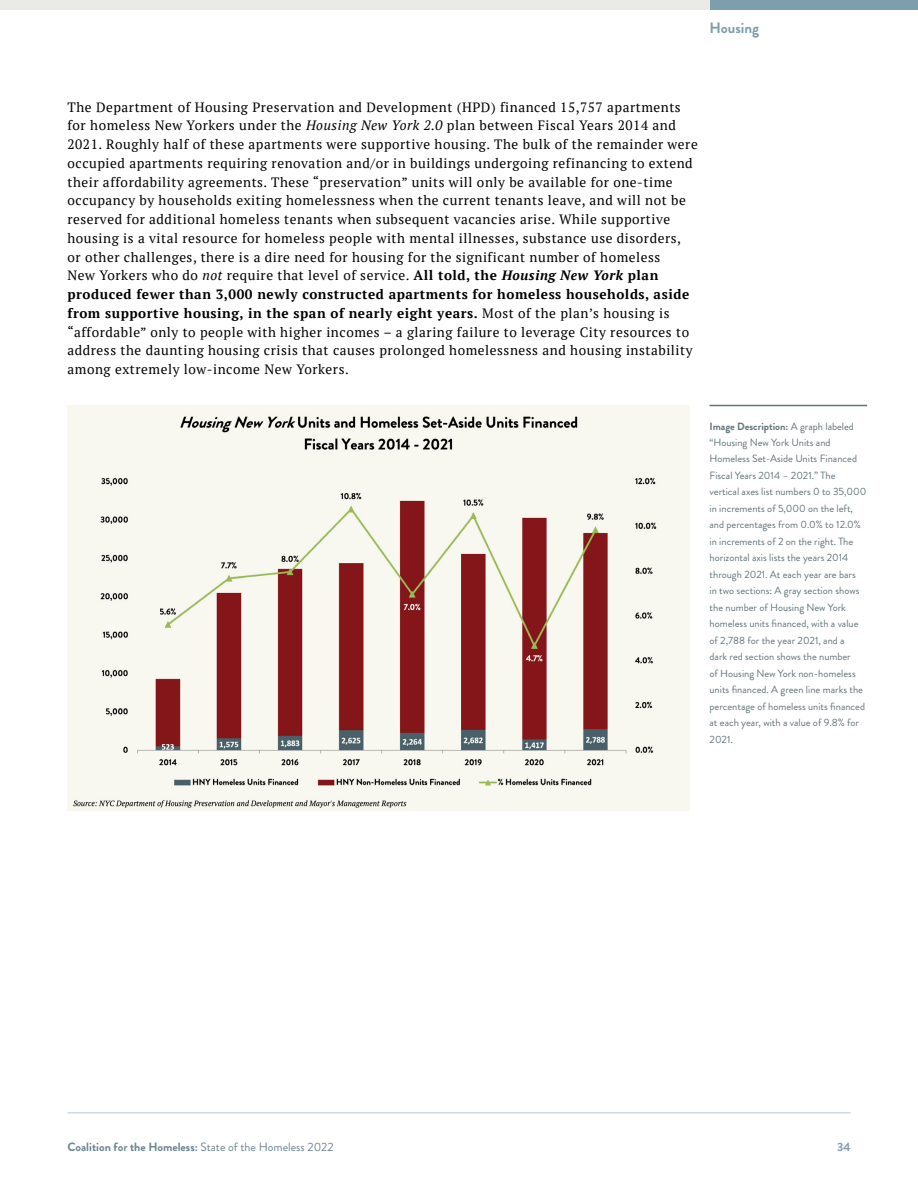
<style>
.page{position:relative;width:918px;height:1188px;background:#fff}
.page>*{position:absolute;margin:0;border:0;box-sizing:border-box;transform-origin:0 0}
.t1{font:700 15px "Brandon Grotesque";color:#7d9ead}
.t2{font:13.5px/18.8px "PT Serif";letter-spacing:.04em;color:#000101}
.t3{font:700 12px "Brandon Grotesque";color:#698591}
.t4{font:700 12px "Brandon Grotesque";color:#7d9ead}
.t5{font:10.5px/16.5px "Brandon Grotesque";color:#62747b}
.s1{font-style:italic}
.s2{font-weight:700}
.s3{font-weight:700;font-style:italic}
.s4{font-weight:400}
</style>
<div class="page">
<hr style="left:68px;top:1112px;width:782px;height:1px;background:#becfd6">
<div style="left:710px;top:0;width:208px;height:10px;background:#7d9ead"></div>
<div style="left:0;top:0;width:710px;height:10px;background:#eaebe6"></div>
<img style="left:68px;top:406px;width:621px;height:405px">
<hr style="left:710px;top:405px;width:157px;height:1px;background:#62747b">
<p class="t1" style="left:710px;top:18px;width:51px">Housing</p>
<p class="t2" style="left:68px;top:97px;width:632px">The Department of Housing Preservation and Development (HPD) financed 15,757 apartments for homeless New Yorkers under the <span class="s1">Housing New York 2.0</span> plan between Fiscal Years 2014 and 2021. Roughly half of these apartments were supportive housing. The bulk of the remainder were occupied apartments requiring renovation and/or in buildings undergoing refinancing to extend their affordability agreements. These “preservation” units will only be available for one-time occupancy by households exiting homelessness when the current tenants leave, and will not be reserved for additional homeless tenants when subsequent vacancies arise. While supportive housing is a vital resource for homeless people with mental illnesses, substance use disorders,<br>or other challenges, there is a dire need for housing for the significant number of homeless<br>New Yorkers who do <span class="s1">not</span> require that level of service. <span class="s2">All told, the</span> <span class="s3">Housing New York</span> <span class="s2">plan produced fewer than 3,000 newly constructed apartments for homeless households, aside from supportive housing, in the span of nearly eight years.</span> Most of the plan’s housing is “affordable” only to people with higher incomes – a glaring failure to leverage City resources to address the daunting housing crisis that causes prolonged homelessness and housing instability among extremely low-income New Yorkers.</p>
<p class="t5" style="left:710px;top:418px;width:158px"><span class="s2">Image Description:</span> A graph labeled “Housing New York Units and<br>Homeless Set-Aside Units Financed<br>Fiscal Years 2014 – 2021.” The vertical axes list numbers 0 to 35,000 in increments of 5,000 on the left, and percentages from 0.0% to 12.0% in increments of 2 on the right. The horizontal axis lists the years 2014 through 2021. At each year are bars<br>in two sections: A gray section shows the number of Housing New York homeless units financed, with a value of 2,788 for the year 2021, and a<br>dark red section shows the number<br>of Housing New York non-homeless units financed. A green line marks the percentage of homeless units financed at each year, with a value of 9.8% for<br>2021.</p>
<p class="t3" style="left:68px;top:1138px;width:268px">Coalition for the Homeless: <span class="s4">State of the Homeless 2022</span></p>
<p class="t4" style="left:837px;top:1138px;width:15px">34</p>
</div>
